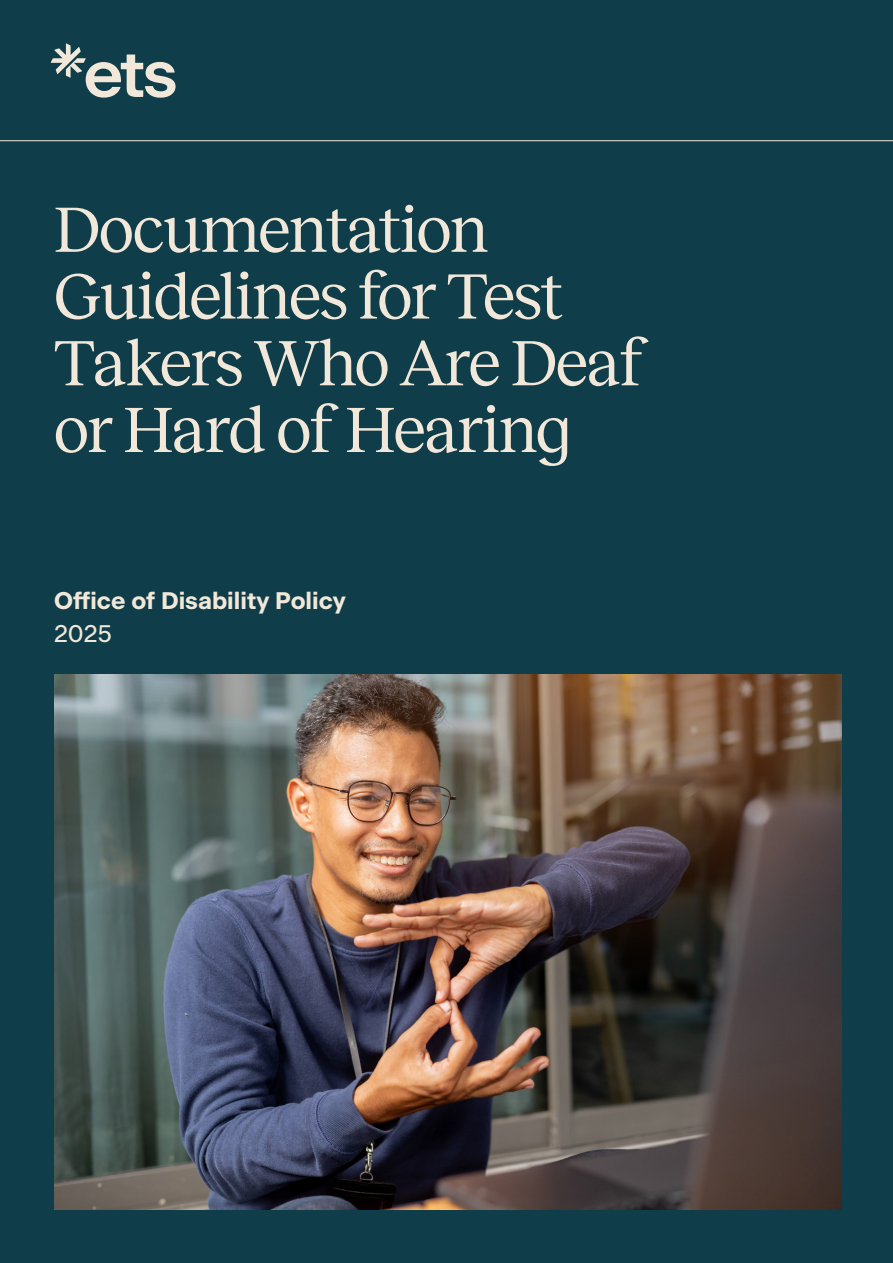
<style>
.page{position:relative;width:893px;height:1263px;background:#0f3d4a}
.page>*{position:absolute;margin:0;border:0;box-sizing:border-box;transform-origin:0 0}
.t1{font:66px/66.8px "Speckless";letter-spacing:-.02em;color:#f2e8d9}
.t2{font:700 24px "Beausite Classic";color:#f2e8d9}
.t3{font:24px "Beausite Classic";color:#f2e8d9}
</style>
<div class="page">
<hr style="left:0;top:140px;width:893px;height:1px;background:#f2e8d9">
<svg style="left:51px;top:43px;width:125px;height:55px"></svg>
<img style="left:54px;top:675px;width:788px;height:534px">
<h1 class="t1" style="left:54px;top:191px;width:592px">Documentation<br>Guidelines for Test<br>Takers Who Are Deaf or Hard of Hearing</h1>
<p class="t2" style="left:54px;top:582px;width:293px">Office of Disability Policy</p>
<p class="t3" style="left:54px;top:615px;width:59px">2025</p>
</div>
